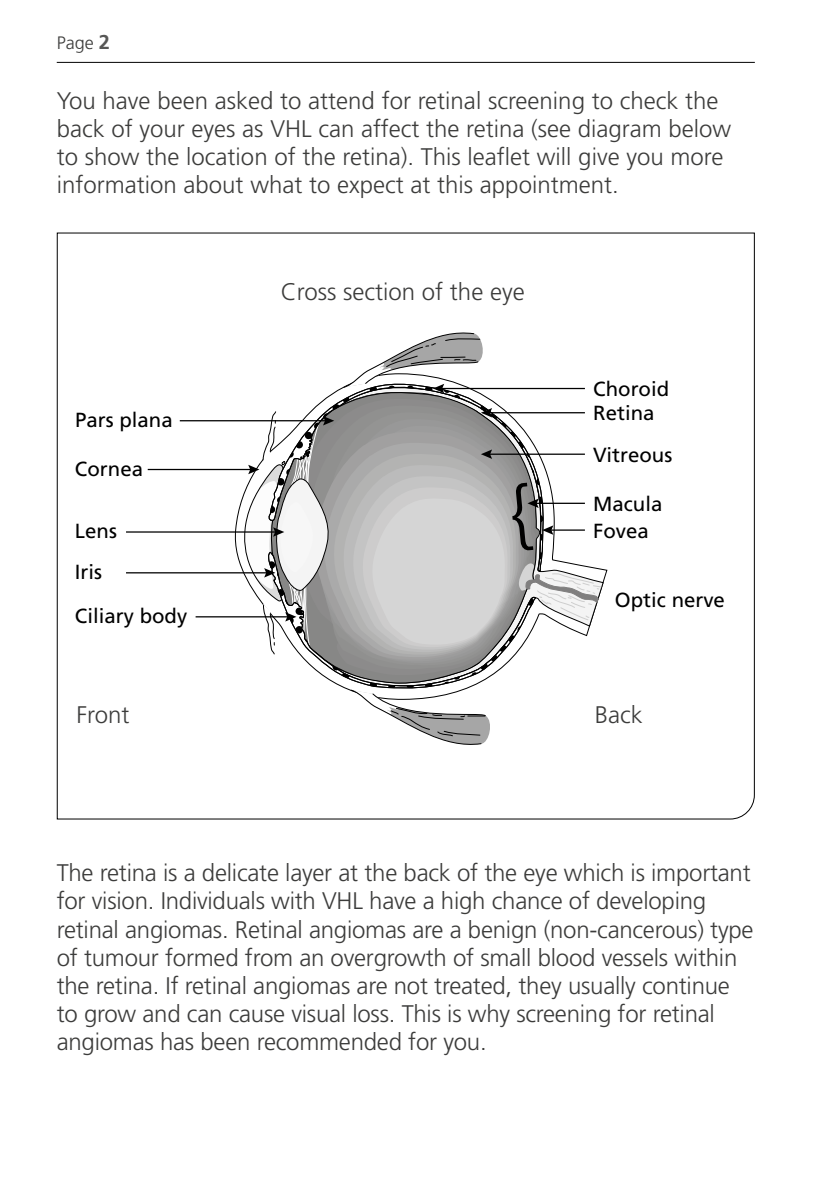
<style>
.page{position:relative;width:840px;height:1191px;background:#fff}
.page>*{position:absolute;margin:0;border:0;box-sizing:border-box;transform-origin:0 0}
.t1{font:300 24px/28px "Frutiger LT Std";letter-spacing:-.01em;color:#3c3c3b}
.t2{font:20.4px/40.8px "Frutiger";color:#000}
.t3{font:300 18px "Frutiger LT Std";color:#3c3c3b}
.s1{font-weight:700;font-size:20px;color:#575756}
</style>
<div class="page">
<hr style="left:57px;top:62px;width:697px;height:1px;background:#000">
<svg style="left:56px;top:232px;width:699px;height:588px"></svg>
<p class="t3" style="left:57px;top:33px;width:55px">Page <span class="s1">2</span></p>
<p class="t1" style="left:57px;top:87px;width:675px">You have been asked to attend for retinal screening to check the back of your eyes as VHL can affect the retina (see diagram below to show the location of the retina). This leaflet will give you more information about what to expect at this appointment.</p>
<p class="t2" style="left:75px;top:399px;width:99px">Pars plana</p>
<p class="t2" style="left:75px;top:448px;width:70px">Cornea</p>
<p class="t2" style="left:75px;top:511px;width:43px">Lens<br>Iris</p>
<p class="t2" style="left:75px;top:595px;width:114px">Ciliary body</p>
<p class="t1" style="left:281px;top:278px;width:245px">Cross section of the eye</p>
<p class="t2" style="left:593px;top:368px;width:77px">Choroid</p>
<p class="t2" style="left:593px;top:393px;width:63px">Retina</p>
<p class="t2" style="left:593px;top:434px;width:80px">Vitreous</p>
<p class="t2" style="left:593px;top:483px;width:71px">Macula</p>
<p class="t2" style="left:593px;top:510px;width:57px">Fovea</p>
<p class="t2" style="left:614px;top:579px;width:111px">Optic nerve</p>
<p class="t1" style="left:76px;top:700px;width:54px">Front</p>
<p class="t1" style="left:594px;top:700px;width:49px">Back</p>
<p class="t1" style="left:57px;top:859px;width:698px">The retina is a delicate layer at the back of the eye which is important for vision. Individuals with VHL have a high chance of developing retinal angiomas. Retinal angiomas are a benign (non-cancerous) type of tumour formed from an overgrowth of small blood vessels within the retina. If retinal angiomas are not treated, they usually continue to grow and can cause visual loss. This is why screening for retinal angiomas has been recommended for you.</p>
</div>
